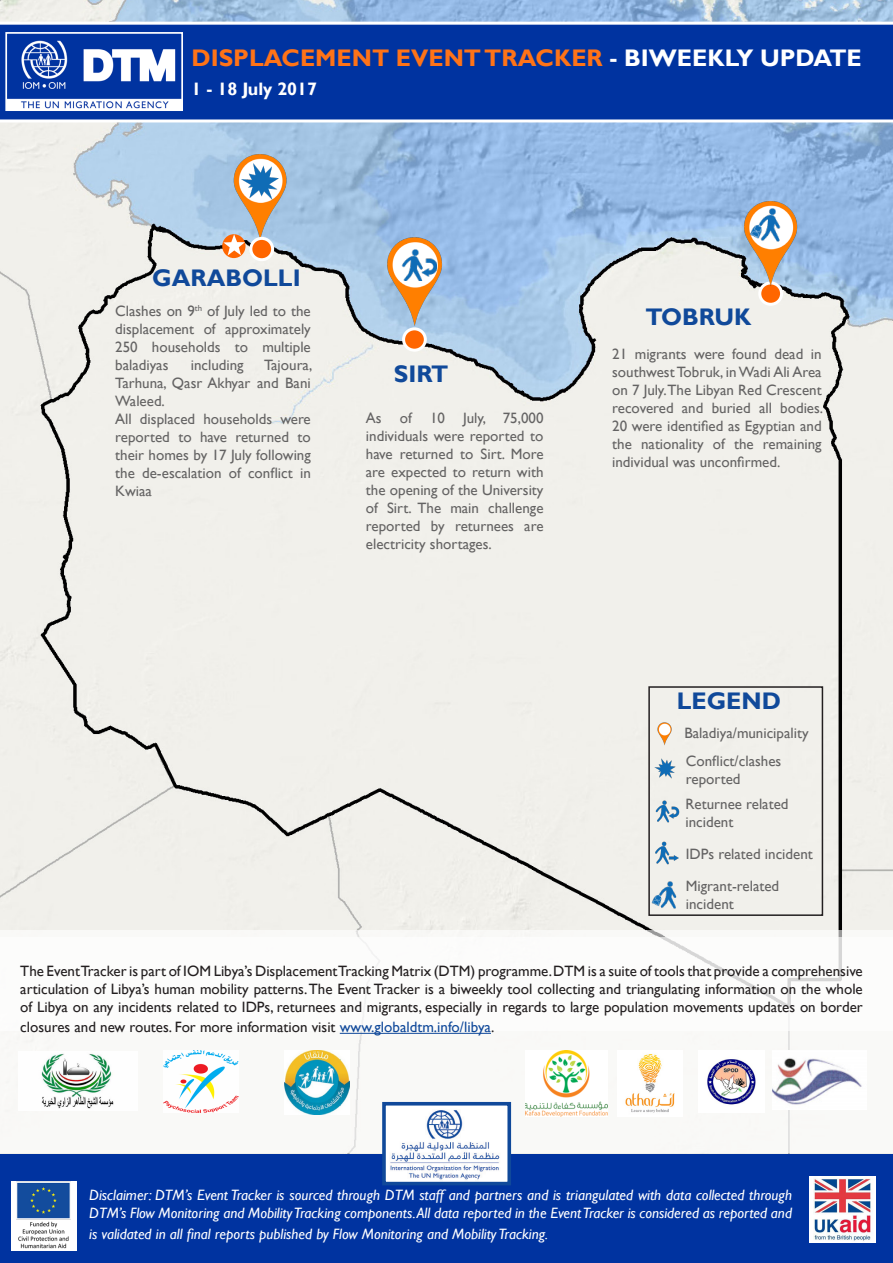
<style>
.page{position:relative;width:893px;height:1263px;background:#fff}
.page>*{position:absolute;margin:0;border:0;box-sizing:border-box;transform-origin:0 0}
.t1{font:700 24px "Gill Sans";color:#ff7317}
.t2{font:700 24px "Gill Sans";color:#10499a}
.t3{font:700 18px "Gill Sans";color:#fff}
.t4{font:15px/18px "Gill Sans";color:#646363;text-align:justify}
.t5{font:15px/18px "Gill Sans";color:#231f20;text-align:justify}
.t6{font:italic 15px/18px "Gill Sans";color:#fff}
.s1{color:#fff}
.s2{color:#10499a}
</style>
<div class="page">
<img style="left:0;top:0;width:893px;height:1154px">
<svg style="left:222px;top:234px;width:23px;height:24px"></svg>
<svg style="left:223px;top:243px;width:22px;height:12px"></svg>
<div style="left:0;top:1154px;width:893px;height:109px;background:#0033a0"></div>
<div style="left:0;top:937px;width:893px;height:216px;background:#f9f9f7"></div>
<img style="left:625px;top:1054px;width:50px;height:59px">
<img style="left:526px;top:1051px;width:82px;height:65px">
<img style="left:284px;top:1050px;width:65px;height:64px">
<img style="left:810px;top:1176px;width:65px;height:66px">
<svg style="left:0;top:22px;width:893px;height:100px;background:#2550ad"></svg>
<div style="left:192px;top:50px;width:688px;height:63px;background:#0033a0"></div>
<img style="left:164px;top:1050px;width:74px;height:62px">
<img style="left:41px;top:1054px;width:73px;height:55px">
<img style="left:387px;top:1110px;width:119px;height:70px">
<div style="left:382px;top:1102px;width:129px;height:83px;border:4px solid #10499a"></div>
<div style="left:0;top:930px;width:893px;height:101px;background:#fff"></div>
<hr style="left:340px;top:1033px;width:151px;height:1px;background:#10499a">
<img style="left:707px;top:1059px;width:49px;height:46px">
<img style="left:772px;top:1058px;width:90px;height:47px">
<img style="left:351px;top:233px;width:127px;height:94px">
<div style="left:404px;top:329px;width:21px;height:21px;background:#f60;border-radius:50%"></div>
<div style="left:402px;top:327px;width:25px;height:25px;border:3px solid #fff;border-radius:50%"></div>
<div style="left:760px;top:283px;width:21px;height:21px;background:#f60;border-radius:50%"></div>
<div style="left:758px;top:281px;width:25px;height:25px;border:3px solid #fff;border-radius:50%"></div>
<div style="left:648px;top:686px;width:175px;height:230px;border:2px solid #231f20"></div>
<img style="left:649px;top:722px;width:32px;height:24px">
<img style="left:8px;top:35px;width:172px;height:73px">
<div style="left:5px;top:32px;width:178px;height:79px;border:2px solid #fff"></div>
<img style="left:652px;top:755px;width:26px;height:26px">
<img style="left:652px;top:838px;width:29px;height:29px">
<img style="left:653px;top:798px;width:28px;height:28px">
<img style="left:709px;top:196px;width:123px;height:93px">
<img style="left:743px;top:203px;width:44px;height:43px">
<img style="left:647px;top:878px;width:35px;height:35px">
<img style="left:398px;top:244px;width:38px;height:36px">
<img style="left:11px;top:1181px;width:66px;height:70px">
<img style="left:198px;top:150px;width:99px;height:93px">
<div style="left:251px;top:238px;width:22px;height:22px;background:#f60;border-radius:50%"></div>
<div style="left:249px;top:237px;width:25px;height:24px;border:3px solid #fff;border-radius:50%"></div>
<img style="left:236px;top:157px;width:48px;height:49px">
<p class="t1" style="left:192px;top:44px;width:672px">DISPLACEMENT EVENT TRACKER <span class="s1">- BIWEEKLY UPDATE</span></p>
<p class="t3" style="left:192px;top:78px;width:127px">1 - 18 July 2017</p>
<p class="t2" style="left:152px;top:264px;width:150px">GARABOLLI</p>
<p class="t4" style="left:115px;top:303px;width:197px">Clashes on 9<sup>th</sup> of July led to the displacement of approximately 250 households to multiple baladiyas</p>
<p class="t4" style="left:115px;top:357px;width:199px;text-indent:149px">Tajoura, Tarhuna, Qasr Akhyar and Bani Waleed.</p>
<p class="t4" style="left:115px;top:411px;width:197px">All displaced households were reported to have returned to their homes by 17 July following the de-escalation of conflict in Kwiaa</p>
<p class="t4" style="left:191px;top:357px;width:54px">including</p>
<p class="t2" style="left:394px;top:359px;width:56px">SIRT</p>
<p class="t4" style="left:366px;top:409px;width:179px">As of 10 July, 75,000 individuals were reported to have returned to Sirt. More are expected to return with the opening of the University of Sirt. The main challenge reported by returnees are electricity shortages.</p>
<p class="t2" style="left:645px;top:302px;width:107px">TOBRUK</p>
<p class="t4" style="left:612px;top:345px;width:212px">21 migrants were found dead in southwest Tobruk, in Wadi Ali Area on 7 July.The Libyan Red Crescent recovered and buried all bodies.<br>20 were identified as Egyptian and the nationality of the remaining individual was unconfirmed.</p>
<p class="t2" style="left:677px;top:686px;width:106px">LEGEND</p>
<p class="t4" style="left:684px;top:724px;width:126px">Baladiya/municipality</p>
<p class="t4" style="left:686px;top:752px;width:97px">Conflict/clashes reported</p>
<p class="t4" style="left:685px;top:795px;width:105px">Returnee related incident</p>
<p class="t4" style="left:686px;top:845px;width:129px">IDPs related incident</p>
<p class="t4" style="left:686px;top:877px;width:95px">Migrant-related incident</p>
<p class="t5" style="left:20px;top:963px;width:844px">The Event Tracker is part of IOM Libya’s Displacement Tracking Matrix (DTM) programme. DTM is a suite of tools that provide a comprehensive articulation of Libya’s human mobility patterns. The Event Tracker is a biweekly tool collecting and triangulating information on the whole of Libya on any incidents related to IDPs, returnees and migrants, especially in regards to large population movements updates on border</p>
<p class="t5" style="left:20px;top:1018px;width:475px">closures and new routes. For more information visit <span class="s2">www.globaldtm.info/libya</span>.</p>
<p class="t6" style="left:89px;top:1186px;width:704px">Disclaimer: DTM’s Event Tracker is sourced through DTM staff and partners and is triangulated with data collected through<br>DTM’s Flow Monitoring and Mobility Tracking components. All data reported in the Event Tracker is considered as reported and</p>
<p class="t6" style="left:89px;top:1225px;width:460px">is validated in all final reports published by Flow Monitoring and Mobility Tracking.</p>
</div>
